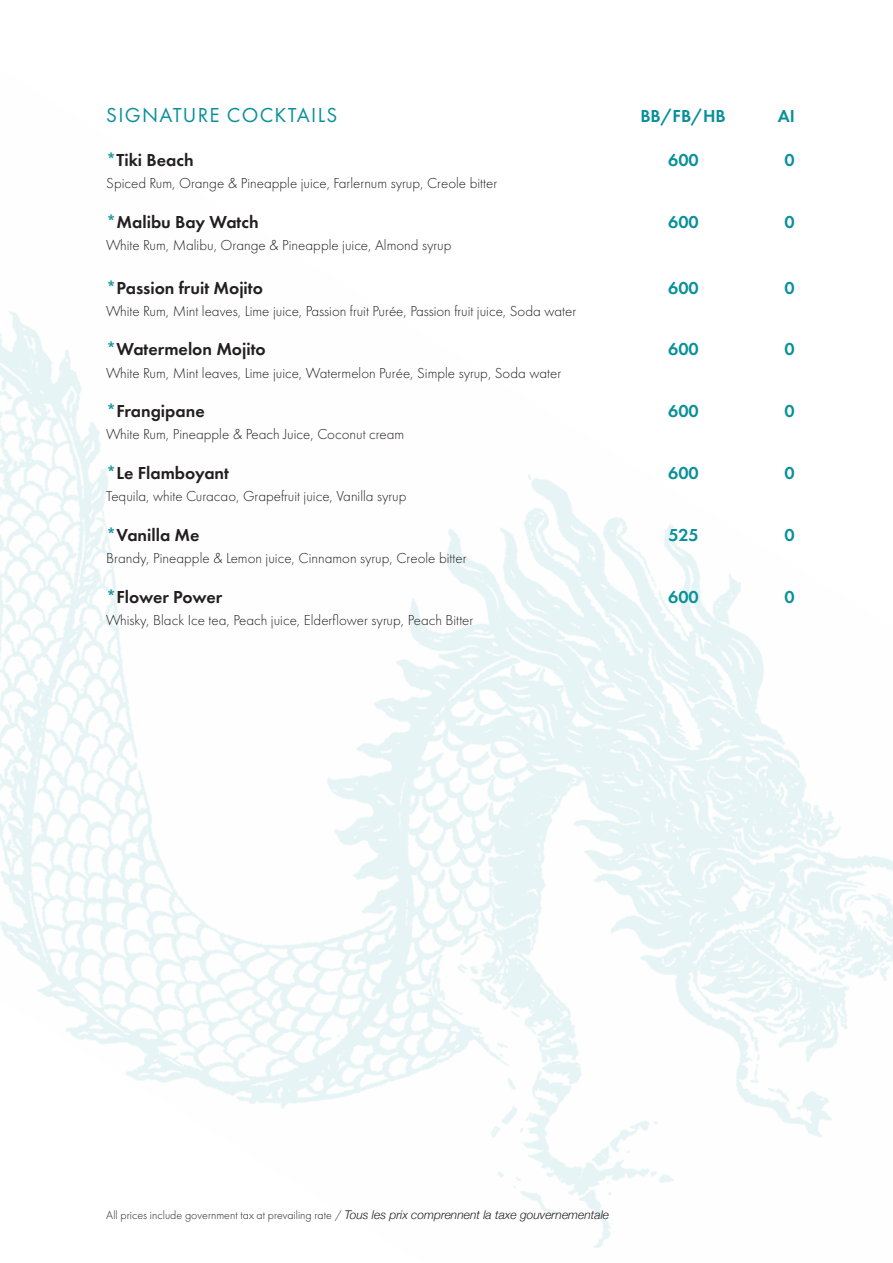
<style>
.page{position:relative;width:893px;height:1263px;background:#fff}
.page>*{position:absolute;margin:0;border:0;box-sizing:border-box;transform-origin:0 0}
.t1{font:21px "Futura PT";letter-spacing:.06em;color:#099099}
.t2{font:600 18px "Futura PT";color:#231f20}
.t3{font:600 18px "Futura PT";color:#099099}
.t4{font:300 15px "Futura PT";color:#231f20}
.t5{font:300 12px "Futura PT";color:#231f20}
.s1{color:#099099}
.s2{font-family:"Helvetica Neue";font-style:italic}
</style>
<div class="page">
<img style="left:0;top:311px;width:893px;height:937px">
<p class="t1" style="left:106px;top:103px;width:233px">SIGNATURE COCKTAILS</p>
<p class="t3" style="left:640px;top:105px;width:87px">BB/FB/HB</p>
<p class="t3" style="left:778px;top:105px;width:19px">AI</p>
<p class="t2" style="left:106px;top:149px;width:89px"><span class="s1">*</span>Tiki Beach</p>
<p class="t3" style="left:668px;top:149px;width:32px">600</p>
<p class="t3" style="left:785px;top:149px;width:12px">0</p>
<p class="t4" style="left:106px;top:175px;width:392px">Spiced Rum, Orange &amp; Pineapple juice, Farlernum syrup, Creole bitter</p>
<p class="t2" style="left:106px;top:211px;width:154px"><span class="s1">*</span>Malibu Bay Watch</p>
<p class="t3" style="left:668px;top:211px;width:32px">600</p>
<p class="t3" style="left:785px;top:211px;width:12px">0</p>
<p class="t4" style="left:106px;top:237px;width:347px">White Rum, Malibu, Orange &amp; Pineapple juice, Almond syrup</p>
<p class="t2" style="left:106px;top:276px;width:158px"><span class="s1">*</span>Passion fruit Mojito</p>
<p class="t3" style="left:668px;top:276px;width:32px">600</p>
<p class="t3" style="left:785px;top:276px;width:12px">0</p>
<p class="t4" style="left:106px;top:302px;width:471px">White Rum, Mint leaves, Lime juice, Passion fruit Purée, Passion fruit juice, Soda water</p>
<p class="t2" style="left:106px;top:338px;width:161px"><span class="s1">*</span>Watermelon Mojito</p>
<p class="t3" style="left:668px;top:338px;width:32px">600</p>
<p class="t3" style="left:785px;top:338px;width:12px">0</p>
<p class="t4" style="left:106px;top:364px;width:456px">White Rum, Mint leaves, Lime juice, Watermelon Purée, Simple syrup, Soda water</p>
<p class="t2" style="left:106px;top:400px;width:100px"><span class="s1">*</span>Frangipane</p>
<p class="t3" style="left:668px;top:400px;width:32px">600</p>
<p class="t3" style="left:785px;top:400px;width:12px">0</p>
<p class="t4" style="left:106px;top:426px;width:300px">White Rum, Pineapple &amp; Peach Juice, Coconut cream</p>
<p class="t2" style="left:106px;top:462px;width:124px"><span class="s1">*</span>Le Flamboyant</p>
<p class="t3" style="left:668px;top:462px;width:32px">600</p>
<p class="t3" style="left:785px;top:462px;width:12px">0</p>
<p class="t4" style="left:106px;top:488px;width:302px">Tequila, white Curacao, Grapefruit juice, Vanilla syrup</p>
<p class="t2" style="left:106px;top:524px;width:95px"><span class="s1">*</span>Vanilla Me</p>
<p class="t3" style="left:669px;top:524px;width:32px">525</p>
<p class="t3" style="left:785px;top:524px;width:12px">0</p>
<p class="t4" style="left:106px;top:550px;width:362px">Brandy, Pineapple &amp; Lemon juice, Cinnamon syrup, Creole bitter</p>
<p class="t2" style="left:106px;top:585px;width:118px"><span class="s1">*</span>Flower Power</p>
<p class="t3" style="left:668px;top:585px;width:32px">600</p>
<p class="t3" style="left:785px;top:585px;width:12px">0</p>
<p class="t4" style="left:106px;top:611px;width:369px">Whisky, Black Ice tea, Peach juice, Elderflower syrup, Peach Bitter</p>
<p class="t5" style="left:106px;top:1208px;width:504px">All prices include government tax at prevailing rate / <span class="s2">Tous les prix comprennent la taxe gouvernementale</span></p>
</div>
